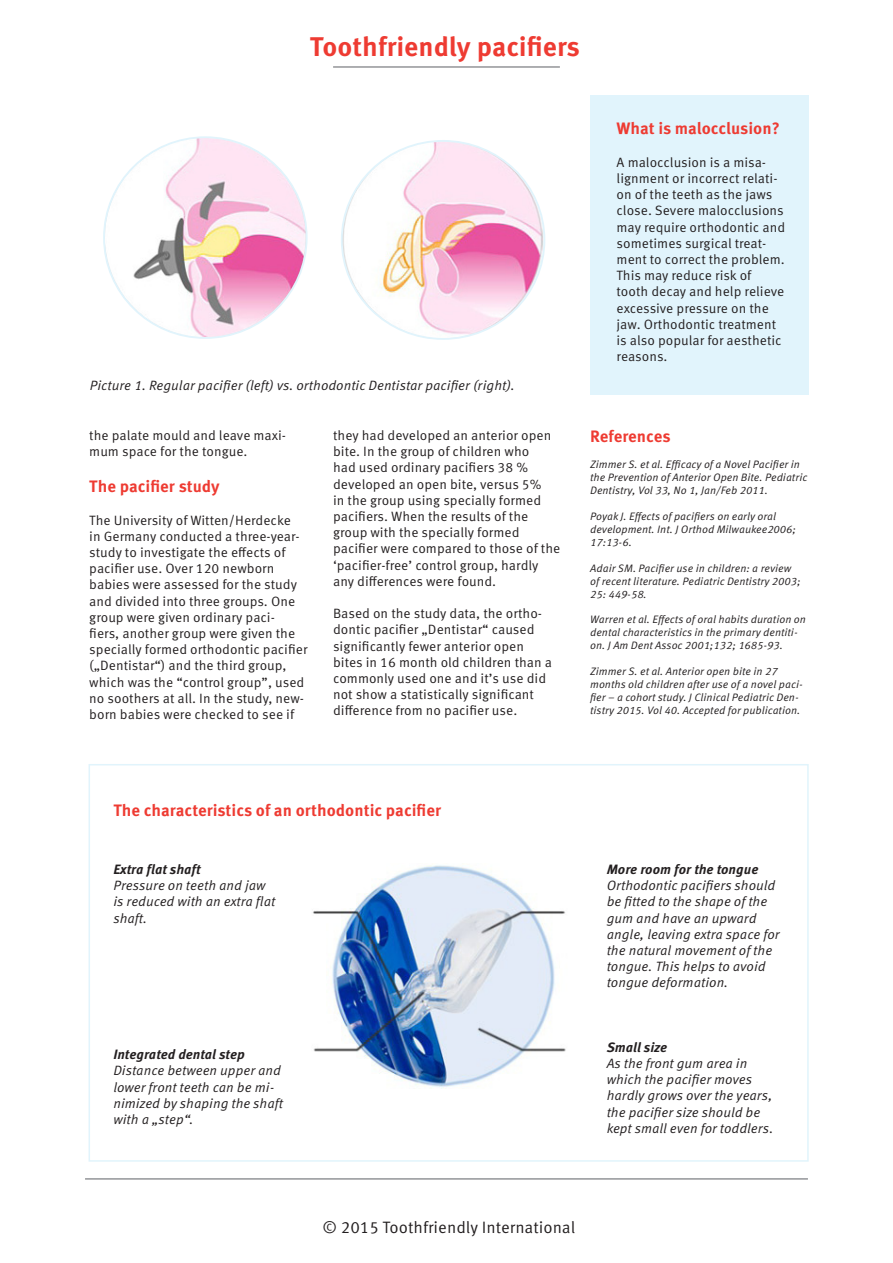
<style>
.page{position:relative;width:893px;height:1263px;background:#fff}
.page>*{position:absolute;margin:0;border:0;box-sizing:border-box;transform-origin:0 0}
.t1{font:700 27px "Meta Correspondence OT";color:#ee3b32}
.t2{font:700 16.5px "Meta Correspondence OT";color:#ee3b32}
.t3{font:16.5px "Meta Correspondence OT";color:#231f20}
.t4{font:13.5px/16.2px "Meta Correspondence OT";color:#231f20}
.t5{font:italic 13.5px/16.2px "Meta Correspondence OT";color:#231f20}
.t6{font:italic 700 13.5px "Meta Correspondence OT";color:#231f20}
.t7{font:italic 10.8px/12.9px "Meta Correspondence OT";color:#231f20}
</style>
<div class="page">
<hr style="left:333px;top:66px;width:227px;height:2px;background:#939598">
<hr style="left:85px;top:1178px;width:723px;height:2px;background:#939598">
<div style="left:590px;top:95px;width:219px;height:300px;background:#e1f4fc"></div>
<div style="left:89px;top:764px;width:720px;height:398px;border:2px solid #e1f4fc"></div>
<img style="left:342px;top:141px;width:202px;height:196px">
<img style="left:106px;top:139px;width:199px;height:197px">
<img style="left:312px;top:865px;width:254px;height:224px">
<h1 class="t1" style="left:310px;top:29px;width:272px">Toothfriendly pacifiers</h1>
<p class="t5" style="left:90px;top:377px;width:426px">Picture 1. Regular pacifier (left) vs. orthodontic Dentistar pacifier (right).</p>
<p class="t4" style="left:89px;top:427px;width:198px">the palate mould and leave maxi&shy;mum space for the tongue.</p>
<p class="t2" style="left:89px;top:476px;width:132px">The pacifier study</p>
<p class="t4" style="left:89px;top:512px;width:220px">The University of Witten/Herdecke<br>in Germany conducted a three-year&shy;study to investigate the effects of pacifier use. Over 120 newborn babies were assessed for the study and divided into three groups. One group were given ordinary paci&shy;fiers, another group were given the specially formed orthodontic pacifier („Dentistar“) and the third group, which was the “control group”, used no soothers at all. In the study, new&shy;born babies were checked to see if</p>
<p class="t4" style="left:333px;top:427px;width:229px">they had developed an anterior open bite. In the group of children who<br>had used ordinary pacifiers 38 % developed an open bite, versus 5%<br>in the group using specially formed pacifiers. When the results of the group with the specially formed pacifier were compared to those of the ‘pacifier-free’ control group, hardly any differences were found.</p>
<p class="t4" style="left:333px;top:606px;width:220px">Based on the study data, the ortho&shy;dontic pacifier „Dentistar“ caused significantly fewer anterior open bites in 16 month old children than a commonly used one and it’s use did not show a statistically significant difference from no pacifier use.</p>
<p class="t2" style="left:617px;top:118px;width:165px">What is malocclusion?</p>
<p class="t4" style="left:617px;top:154px;width:170px">A malocclusion is a misa&shy;lignment or incorrect relati&shy;on of the teeth as the jaws close. Severe malocclusions may require orthodontic and sometimes surgical treat&shy;ment to correct the problem.<br>This may reduce risk of tooth decay and help relieve excessive pressure on the jaw. Orthodontic treatment is also popular for aesthetic reasons.</p>
<p class="t2" style="left:590px;top:426px;width:82px">References</p>
<p class="t7" style="left:590px;top:458px;width:219px">Zimmer S. et al. Efficacy of a Novel Pacifier in the Prevention of Anterior Open Bite. Pediatric<br>Dentistry, Vol 33, No 1, Jan/Feb 2011.</p>
<p class="t7" style="left:590px;top:510px;width:207px">Poyak J. Effects of pacifiers on early oral development. Int. J Orthod Milwaukee2006;<br>17:13-6.</p>
<p class="t7" style="left:590px;top:562px;width:212px">Adair SM. Pacifier use in children: a review of recent literature. Pediatric Dentistry 2003;<br>25: 449-58.</p>
<p class="t7" style="left:590px;top:613px;width:217px">Warren et al. Effects of oral habits duration on dental characteristics in the primary dentiti&shy;on. J Am Dent Assoc 2001;132; 1685-93.</p>
<p class="t7" style="left:590px;top:665px;width:214px">Zimmer S. et al. Anterior open bite in 27 months old children after use of a novel paci&shy;fier – a cohort study. J Clinical Pediatric Den&shy;tistry 2015. Vol 40. Accepted for publication.</p>
<p class="t2" style="left:113px;top:800px;width:329px">The characteristics of an orthodontic pacifier</p>
<p class="t6" style="left:113px;top:861px;width:89px">Extra flat shaft</p>
<p class="t5" style="left:113px;top:878px;width:163px">Pressure on teeth and jaw is reduced with an extra flat shaft.</p>
<p class="t6" style="left:113px;top:1046px;width:133px">Integrated dental step</p>
<p class="t5" style="left:113px;top:1063px;width:171px">Distance between upper and lower front teeth can be mi&shy;nimized by shaping the shaft with a „step“.</p>
<p class="t6" style="left:607px;top:861px;width:153px">More room for the tongue</p>
<p class="t5" style="left:607px;top:878px;width:175px">Orthodontic pacifiers should be fitted to the shape of the gum and have an upward angle, leaving extra space for the natural movement of the tongue. This helps to avoid tongue deformation.</p>
<p class="t6" style="left:607px;top:1039px;width:62px">Small size</p>
<p class="t5" style="left:607px;top:1055px;width:168px">As the front gum area in which the pacifier moves hardly grows over the years, the pacifier size should be kept small even for toddlers.</p>
<p class="t3" style="left:322px;top:1217px;width:254px">© 2015 Toothfriendly International</p>
</div>
